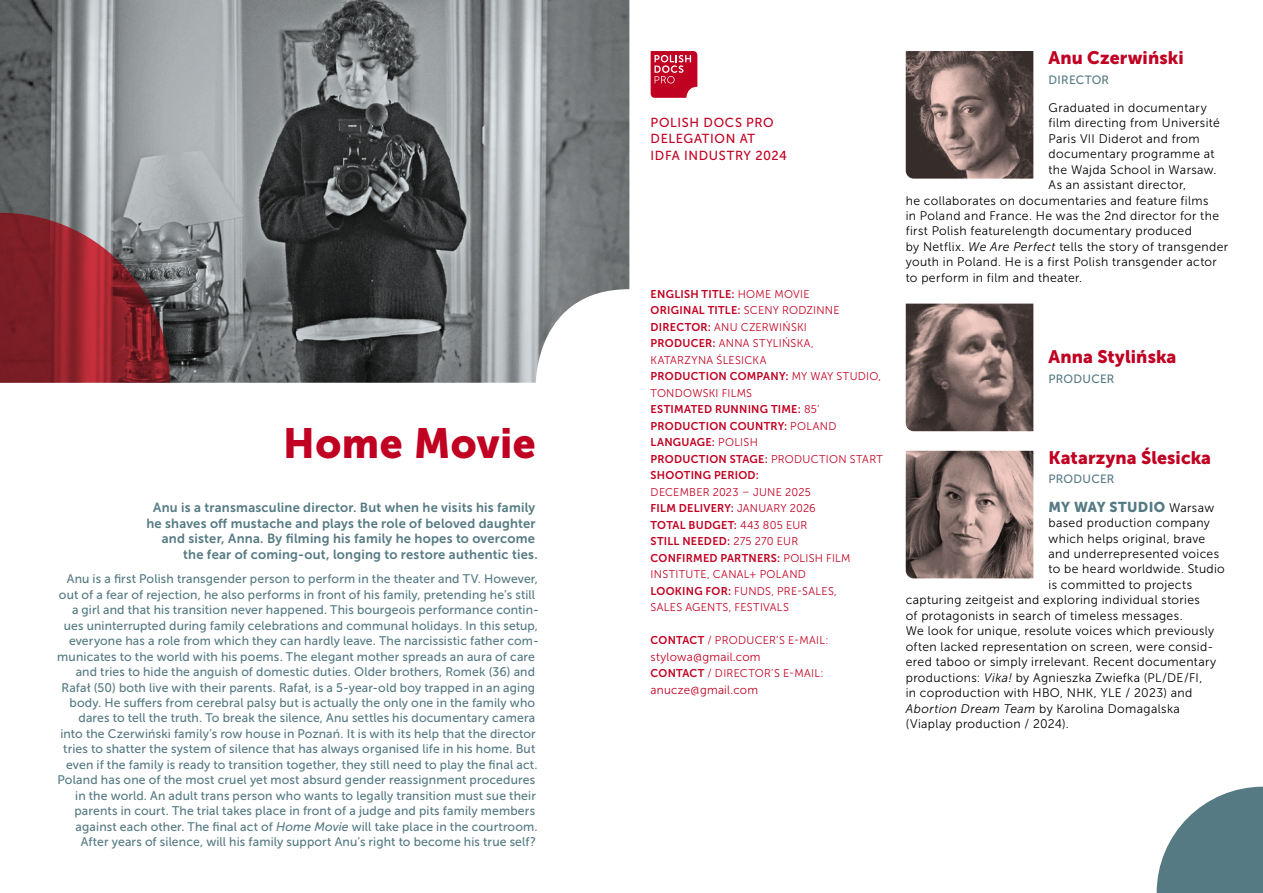
<style>
.page{position:relative;width:1263px;height:893px;background:#fff}
.page>*{position:absolute;margin:0;border:0;box-sizing:border-box;transform-origin:0 0}
.t1{font:42px "Museo Sans 900";letter-spacing:.01em;color:#c10122}
.t2{font:18px "Museo Sans 900";letter-spacing:.005em;color:#c10122}
.t3{font:14.25px "Museo Sans 900";letter-spacing:.025em;color:#557a83}
.t4{font:13.2px/15.9px "Museo Sans 700";letter-spacing:.02em;color:#557a83;text-align:right}
.t5{font:13.05px/16.5px "Museo Sans 500";letter-spacing:.05em;color:#c10122}
.t6{font:12.45px "Museo Sans 500";letter-spacing:.01em;color:#557a83}
.t7{font:12.45px "Museo Sans 300";letter-spacing:.03em;color:#000}
.t8{font:12px "Museo Sans 300";letter-spacing:.02em;color:#c10122}
.t9{font:12px "Museo Sans 500";letter-spacing:.02em;color:#557a83}
.t10{font:11.25px/16.5px "Museo Sans 700";letter-spacing:.025em;color:#c10122}
.t11{font:11.25px/16.5px "Museo Sans 300";letter-spacing:.025em;color:#c10122}
.s1{font-style:italic}
.s2{font-family:"Museo Sans 300"}
.s3{font-family:"Museo Sans 700"}
.s4{font-family:"Museo Sans 300";font-size:12.45px;color:#000}
</style>
<div class="page">
<img style="left:0;top:0;width:629px;height:383px">
<img style="left:906px;top:51px;width:127px;height:128px">
<img style="left:906px;top:304px;width:127px;height:127px">
<img style="left:906px;top:451px;width:127px;height:127px">
<svg style="left:651px;top:51px;width:46px;height:47px"></svg>
<svg style="left:1157px;top:787px;width:106px;height:106px"></svg>
<svg style="left:0;top:213px;width:170px;height:170px"></svg>
<h1 class="t1" style="left:283px;top:419px;width:254px">Home Movie</h1>
<p class="t4" style="left:146px;top:499px;width:393px">Anu is a transmasculine director. But when he visits his family he shaves off mustache and plays the role of beloved daughter and sister, Anna. By filming his family he hopes to overcome the fear of coming‑out, longing to restore authentic ties.</p>
<p class="t6" style="left:67px;top:572px;width:473px">Anu is a first Polish transgender person to perform in the theater and TV. However,</p>
<p class="t6" style="left:59px;top:588px;width:478px">out of a fear of rejection, he also performs in front of his family, pretending he’s still</p>
<p class="t6" style="left:72px;top:603px;width:468px">a girl and that his transition never happened. This bourgeois performance contin‑</p>
<p class="t6" style="left:64px;top:619px;width:476px">ues uninterrupted during family celebrations and communal holidays. In this setup,</p>
<p class="t6" style="left:69px;top:634px;width:471px">everyone has a role from which they can hardly leave. The narcissistic father com‑</p>
<p class="t6" style="left:57px;top:649px;width:479px">municates to the world with his poems. The elegant mother spreads an aura of care</p>
<p class="t6" style="left:76px;top:665px;width:461px">and tries to hide the anguish of domestic duties. Older brothers, Romek (36) and</p>
<p class="t6" style="left:62px;top:680px;width:475px">Rafał (50) both live with their parents. Rafał, is a 5‑year‑old boy trapped in an aging</p>
<p class="t6" style="left:70px;top:696px;width:467px">body. He suffers from cerebral palsy but is actually the only one in the family who</p>
<p class="t6" style="left:79px;top:711px;width:458px">dares to tell the truth. To break the silence, Anu settles his documentary camera</p>
<p class="t6" style="left:60px;top:727px;width:477px">into the Czerwiński family’s row house in Poznań. It is with its help that the director</p>
<p class="t6" style="left:63px;top:742px;width:474px">tries to shatter the system of silence that has always organised life in his home. But</p>
<p class="t6" style="left:66px;top:758px;width:473px">even if the family is ready to transition together, they still need to play the final act.</p>
<p class="t6" style="left:58px;top:773px;width:479px">Poland has one of the most cruel yet most absurd gender reassignment procedures</p>
<p class="t6" style="left:75px;top:788px;width:462px">in the world. An adult trans person who wants to legally transition must sue their</p>
<p class="t6" style="left:74px;top:804px;width:462px">parents in court. The trial takes place in front of a judge and pits family members</p>
<p class="t6" style="left:76px;top:819px;width:464px">against each other. The final act of <span class="s1">Home Movie</span> will take place in the courtroom.</p>
<p class="t6" style="left:81px;top:835px;width:457px">After years of silence, will his family support Anu’s right to become his true self?</p>
<p class="t5" style="left:651px;top:114px;width:138px">POLISH DOCS PRO<br>DELEGATION AT<br>IDFA INDUSTRY 2024</p>
<p class="t10" style="left:651px;top:285px;width:190px">ENGLISH TITLE: <span class="s2">HOME MOVIE<br></span>ORIGINAL TITLE: <span class="s2">SCENY RODZINNE</span></p>
<p class="t11" style="left:651px;top:319px;width:165px"><span class="s3">DIRECTOR:</span> ANU CZERWIŃSKI<br><span class="s3">PRODUCER:</span> ANNA STYLIŃSKA,<br>KATARZYNA ŚLESICKA</p>
<p class="t10" style="left:651px;top:368px;width:232px">PRODUCTION COMPANY: <span class="s2">MY WAY STUDIO,</span></p>
<p class="t11" style="left:651px;top:385px;width:103px">TONDOWSKI FILMS</p>
<p class="t10" style="left:651px;top:401px;width:234px">ESTIMATED RUNNING TIME: <span class="s2">85’<br></span>PRODUCTION COUNTRY: <span class="s2">POLAND<br></span>LANGUAGE: <span class="s2">POLISH<br></span>PRODUCTION STAGE: <span class="s2">PRODUCTION START<br></span>SHOOTING PERIOD:</p>
<p class="t11" style="left:651px;top:484px;width:162px">DECEMBER 2023 – JUNE 2025</p>
<p class="t10" style="left:651px;top:500px;width:201px">FILM DELIVERY: <span class="s2">JANUARY 2026<br></span>TOTAL BUDGET: <span class="s2">443 805 EUR<br></span>STILL NEEDED: <span class="s2">275 270 EUR<br></span>CONFIRMED PARTNERS: <span class="s2">POLISH FILM</span></p>
<p class="t11" style="left:651px;top:566px;width:188px">INSTITUTE, CANAL+ POLAND<br><span class="s3">LOOKING FOR:</span> FUNDS, PRE‑SALES,<br>SALES AGENTS, FESTIVALS</p>
<p class="t11" style="left:651px;top:632px;width:179px"><span class="s3">CONTACT</span> / PRODUCER’S E‑MAIL:</p>
<p class="t8" style="left:651px;top:650px;width:111px">stylowa@gmail.com</p>
<p class="t11" style="left:651px;top:665px;width:174px"><span class="s3">CONTACT</span> / DIRECTOR’S E‑MAIL:</p>
<p class="t8" style="left:651px;top:683px;width:109px">anucze@gmail.com</p>
<h2 class="t2" style="left:1048px;top:48px;width:137px">Anu Czerwiński</h2>
<p class="t9" style="left:1048px;top:73px;width:62px">DIRECTOR</p>
<p class="t7" style="left:1048px;top:101px;width:160px">Graduated in documentary</p>
<p class="t7" style="left:1048px;top:116px;width:173px">film directing from Université</p>
<p class="t7" style="left:1048px;top:132px;width:153px">Paris VII Diderot and from</p>
<p class="t7" style="left:1048px;top:147px;width:167px">documentary programme at</p>
<p class="t7" style="left:1048px;top:163px;width:170px">the Wajda School in Warsaw.</p>
<p class="t7" style="left:1048px;top:178px;width:139px">As an assistant director,</p>
<p class="t7" style="left:906px;top:194px;width:304px">he collaborates on documentaries and feature films</p>
<p class="t7" style="left:906px;top:209px;width:315px">in Poland and France. He was the 2nd director for the</p>
<p class="t7" style="left:906px;top:224px;width:288px">first Polish featurelength documentary produced</p>
<p class="t7" style="left:906px;top:240px;width:324px">by Netflix. <span class="s1">We Are Perfect</span> tells the story of transgender</p>
<p class="t7" style="left:906px;top:255px;width:313px">youth in Poland. He is a first Polish transgender actor</p>
<p class="t7" style="left:906px;top:271px;width:178px">to perform in film and theater.</p>
<h2 class="t2" style="left:1048px;top:347px;width:129px">Anna Stylińska</h2>
<p class="t9" style="left:1048px;top:372px;width:67px">PRODUCER</p>
<h2 class="t2" style="left:1048px;top:447px;width:164px">Katarzyna Ślesicka</h2>
<p class="t9" style="left:1048px;top:473px;width:67px">PRODUCER</p>
<p class="t3" style="left:1048px;top:499px;width:167px">MY WAY STUDIO <span class="s4">Warsaw</span></p>
<p class="t7" style="left:1048px;top:516px;width:163px">based production company</p>
<p class="t7" style="left:1048px;top:531px;width:158px">which helps original, brave</p>
<p class="t7" style="left:1048px;top:547px;width:172px">and underrepresented voices</p>
<p class="t7" style="left:1048px;top:562px;width:178px">to be heard worldwide. Studio</p>
<p class="t7" style="left:1048px;top:578px;width:145px">is committed to projects</p>
<p class="t7" style="left:906px;top:593px;width:296px">capturing zeitgeist and exploring individual stories</p>
<p class="t7" style="left:906px;top:609px;width:278px">of protagonists in search of timeless messages.</p>
<p class="t7" style="left:906px;top:624px;width:310px">We look for unique, resolute voices which previously</p>
<p class="t7" style="left:906px;top:640px;width:309px">often lacked representation on screen, were consid-</p>
<p class="t7" style="left:906px;top:655px;width:312px">ered taboo or simply irrelevant. Recent documentary</p>
<p class="t7" style="left:906px;top:671px;width:298px">productions: <span class="s1">Vika!</span> by Agnieszka Zwiefka (PL/DE/FI,</p>
<p class="t7" style="left:906px;top:686px;width:288px">in coproduction with HBO, NHK, YLE / 2023) and</p>
<p class="t7" style="left:906px;top:701px;width:276px"><span class="s1">Abortion Dream Team</span> by Karolina Domagalska</p>
<p class="t7" style="left:906px;top:717px;width:165px">(Viaplay production / 2024).</p>
</div>
